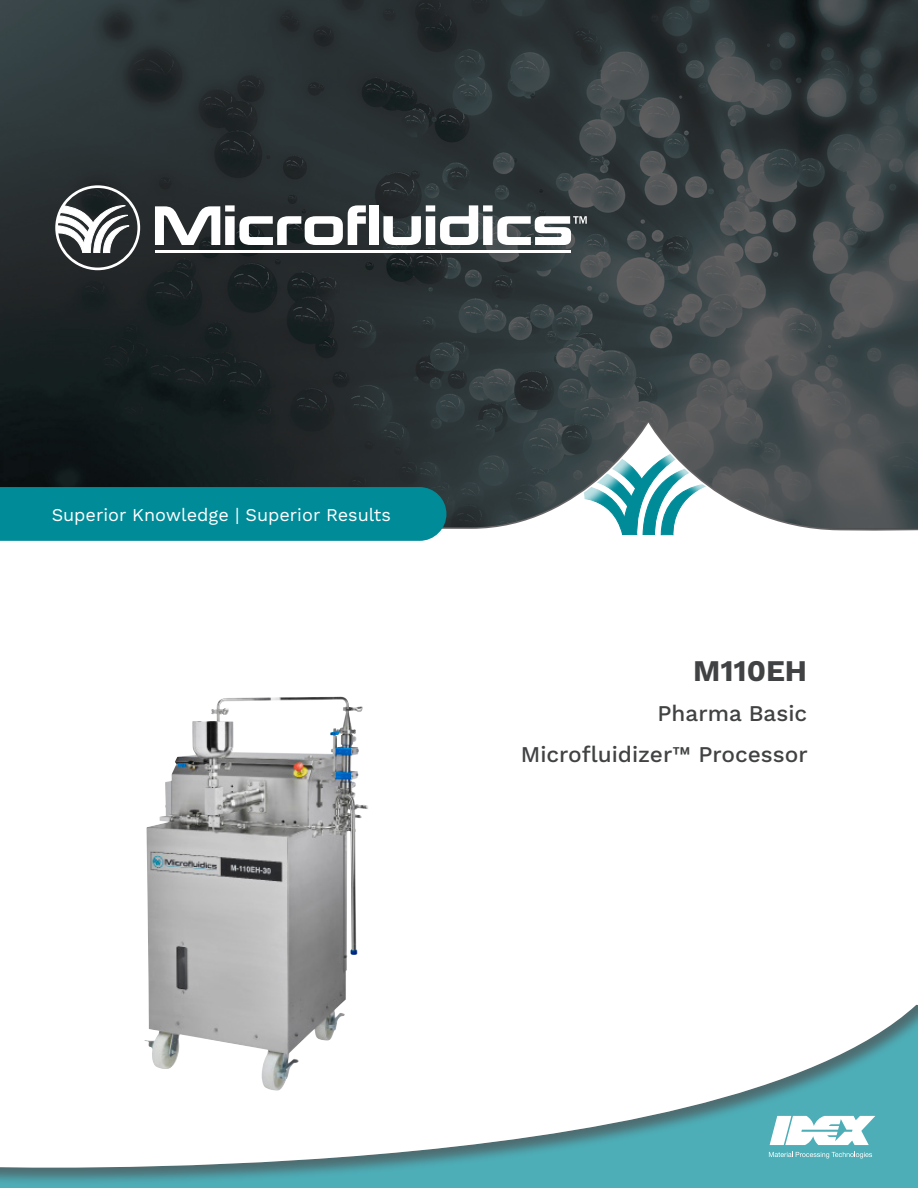
<style>
.page{position:relative;width:918px;height:1188px;background:#fff}
.page>*{position:absolute;margin:0;border:0;box-sizing:border-box;transform-origin:0 0}
.t1{font:700 30px "Work Sans";color:#414243}
.t2{font:500 22.5px "Work Sans";color:#414243}
.t3{font:18px "Work Sans";color:#fff}
</style>
<div class="page">
<svg style="left:0;top:0;width:918px;height:531px;background:#333c3e"></svg>
<div style="left:0;top:487px;width:446px;height:54px;background:#008b99"></div>
<svg style="left:55px;top:185px;width:85px;height:85px"></svg>
<svg style="left:155px;top:205px;width:211px;height:40px"></svg>
<div style="left:369px;top:205px;width:10px;height:40px;background:#fff"></div>
<hr style="left:155px;top:250px;width:415px;height:3px;background:#fff">
<svg style="left:383px;top:205px;width:204px;height:40px"></svg>
<div style="left:0;top:1003px;width:918px;height:185px;background:#231f20;opacity:.75"></div>
<svg style="left:770px;top:1116px;width:105px;height:29px"></svg>
<svg style="left:769px;top:1152px;width:103px;height:6px"></svg>
<img style="left:144px;top:697px;width:197px;height:394px">
<p class="t3" style="left:52px;top:504px;width:341px">Superior Knowledge | Superior Results</p>
<p class="t1" style="left:693px;top:653px;width:116px">M110EH</p>
<p class="t2" style="left:657px;top:700px;width:151px">Pharma Basic</p>
<p class="t2" style="left:521px;top:741px;width:288px">Microfluidizer™ Processor</p>
</div>
